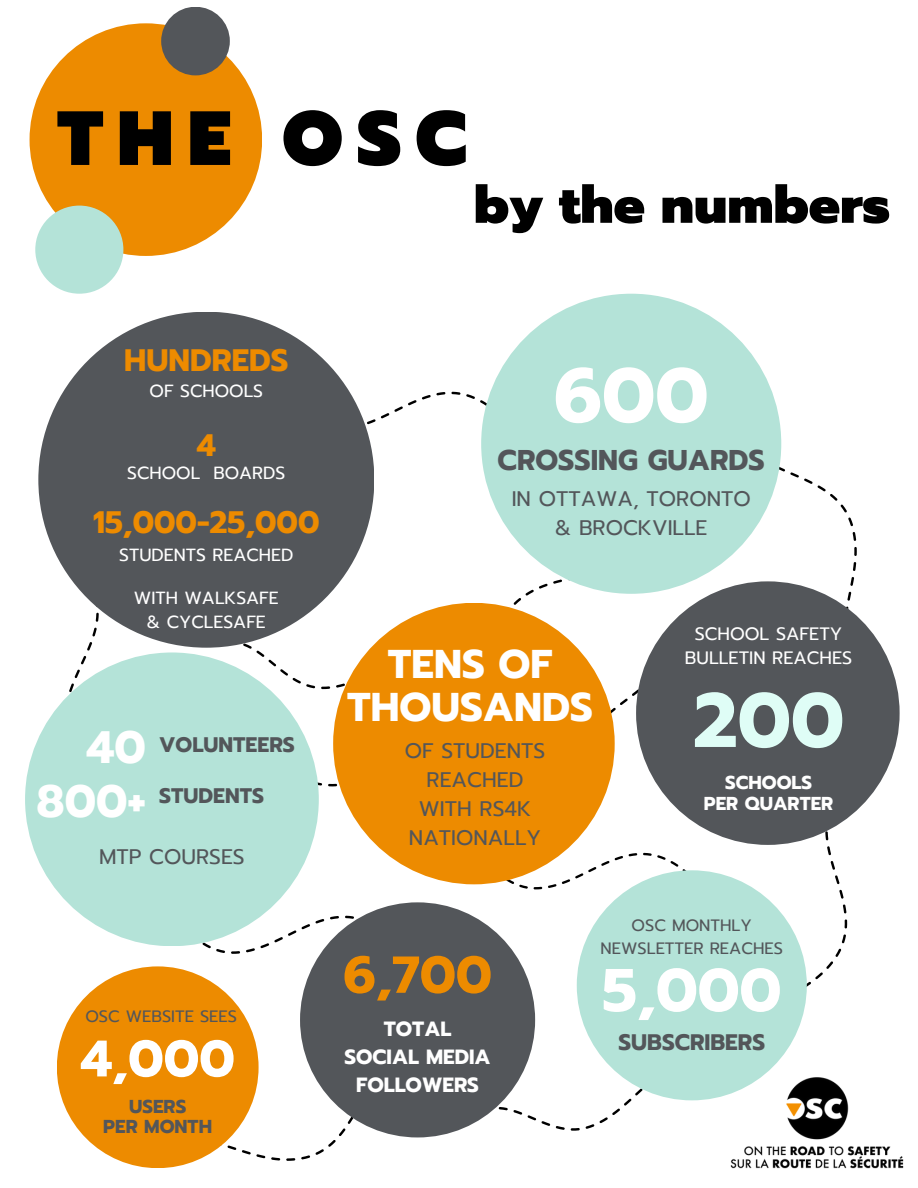
<style>
.page{position:relative;width:918px;height:1188px;background:#fff}
.page>*{position:absolute;margin:0;border:0;box-sizing:border-box;transform-origin:0 0}
.t1{font:900 76.8px "Prompt";letter-spacing:.185em;color:#000}
.t2{font:700 76.8px "Prompt";color:#dffdf6}
.t3{font:700 76.65px "Prompt";color:#fff}
.t4{font:700 60.3px "Prompt";color:#fff}
.t5{font:900 52.2px "Prompt";color:#000}
.t6{font:700 51.9px "Prompt";color:#ed8b00}
.t7{font:700 51.3px "Prompt";color:#fff}
.t8{font:700 45.3px/54px "Prompt";color:#fff;text-align:right}
.t9{font:700 40.05px/42.8px "Prompt";color:#fff;text-align:center}
.t10{font:700 30.9px "Prompt";color:#ed8b00}
.t11{font:700 28.5px "Prompt";color:#53565a}
.t12{font:700 22.35px "Prompt";color:#53565a}
.t13{font:21px/29.2px "Prompt";color:#53565a;text-align:center}
.t14{font:700 21px "Prompt";color:#53565a}
.t15{font:700 20.55px/28.2px "Prompt";color:#fff;text-align:center}
.t16{font:700 18.6px "Prompt";color:#fff}
.t17{font:700 18.6px "Prompt";color:#53565a}
.t18{font:17.85px/24.3px "Prompt";color:#fff;text-align:center}
.t19{font:17.55px "Prompt";color:#fff}
.t20{font:16.35px/22.5px "Prompt";color:#53565a;text-align:center}
</style>
<div class="page">
<div style="left:30px;top:23px;width:232px;height:233px;background:#ed8b00;border-radius:50%"></div>
<svg style="left:512px;top:1073px;width:202px;height:58px"></svg>
<img style="left:716px;top:1073px;width:188px;height:96px">
<div style="left:161px;top:7px;width:69px;height:68px;background:#53565a;border-radius:50%"></div>
<div style="left:35px;top:206px;width:88px;height:88px;background:#b4e3d8;border-radius:50%"></div>
<svg style="left:143px;top:909px;width:369px;height:259px"></svg>
<svg style="left:701px;top:330px;width:156px;height:278px"></svg>
<svg style="left:230px;top:295px;width:377px;height:326px"></svg>
<div style="left:38px;top:312px;width:336px;height:336px;background:#53565a;border-radius:50%"></div>
<svg style="left:430px;top:791px;width:363px;height:282px"></svg>
<svg style="left:392px;top:524px;width:269px;height:283px"></svg>
<div style="left:481px;top:294px;width:300px;height:300px;background:#b4e3d8;border-radius:50%"></div>
<div style="left:333px;top:603px;width:282px;height:281px;background:#ed8b00;border-radius:50%"></div>
<div style="left:25px;top:652px;width:294px;height:294px;background:#b4e3d8;border-radius:50%"></div>
<div style="left:636px;top:581px;width:264px;height:264px;background:#53565a;border-radius:50%"></div>
<div style="left:577px;top:870px;width:230px;height:230px;background:#b4e3d8;border-radius:50%"></div>
<div style="left:300px;top:902px;width:235px;height:235px;background:#53565a;border-radius:50%"></div>
<div style="left:57px;top:966px;width:202px;height:202px;background:#ed8b00;border-radius:50%"></div>
<p class="t1" style="left:57px;top:81px;width:411px">THE OSC</p>
<p class="t5" style="left:474px;top:166px;width:418px">by the numbers</p>
<p class="t10" style="left:124px;top:337px;width:166px">HUNDREDS</p>
<h4 class="t19" style="left:150px;top:378px;width:115px">OF SCHOOLS</h4>
<p class="t10" style="left:197px;top:422px;width:21px">4</p>
<p class="t19" style="left:127px;top:460px;width:160px">SCHOOL BOARDS</p>
<p class="t10" style="left:93px;top:499px;width:228px">15,000-25,000</p>
<p class="t3" style="left:554px;top:339px;width:156px">600</p>
<p class="t11" style="left:498px;top:439px;width:269px">CROSSING GUARDS</p>
<p class="t13" style="left:512px;top:484px;width:241px">IN OTTAWA, TORONTO &amp; BROCKVILLE</p>
<h1 class="t19" style="left:119px;top:542px;width:176px">STUDENTS REACHED</h1>
<p class="t19" style="left:134px;top:585px;width:147px">WITH WALKSAFE</p>
<p class="t19" style="left:147px;top:609px;width:121px">&amp; CYCLESAFE</p>
<p class="t8" style="left:36px;top:721px;width:111px">40<br>800+</p>
<p class="t14" style="left:159px;top:729px;width:137px">VOLUNTEERS</p>
<p class="t14" style="left:159px;top:781px;width:107px">STUDENTS</p>
<p class="t13" style="left:99px;top:843px;width:147px">MTP COURSES</p>
<p class="t20" style="left:85px;top:1006px;width:153px">OSC WEBSITE SEES</p>
<p class="t7" style="left:81px;top:1021px;width:156px">4,000</p>
<h5 class="t17" style="left:129px;top:1092px;width:59px">USERS</h5>
<p class="t17" style="left:103px;top:1112px;width:110px">PER MONTH</p>
<p class="t9" style="left:347px;top:644px;width:247px">TENS OF<br>THOUSANDS</p>
<p class="t13" style="left:405px;top:736px;width:142px">OF STUDENTS<br>REACHED<br>WITH RS4K</p>
<p class="t13" style="left:409px;top:824px;width:134px">NATIONALLY</p>
<p class="t18" style="left:685px;top:622px;width:169px">SCHOOL SAFETY<br>BULLETIN REACHES</p>
<h6 class="t2" style="left:693px;top:663px;width:153px">200</h6>
<p class="t16" style="left:725px;top:769px;width:89px">SCHOOLS</p>
<p class="t16" style="left:704px;top:789px;width:131px">PER QUARTER</p>
<p class="t6" style="left:343px;top:936px;width:150px">6,700</p>
<p class="t15" style="left:384px;top:1015px;width:69px">TOTAL</p>
<p class="t15" style="left:344px;top:1043px;width:148px">SOCIAL MEDIA<br>FOLLOWERS</p>
<p class="t20" style="left:601px;top:914px;width:184px">OSC MONTHLY<br>NEWSLETTER REACHES</p>
<h1 class="t4" style="left:602px;top:945px;width:181px">5,000</h1>
<p class="t12" style="left:618px;top:1026px;width:148px">SUBSCRIBERS</p>
</div>
